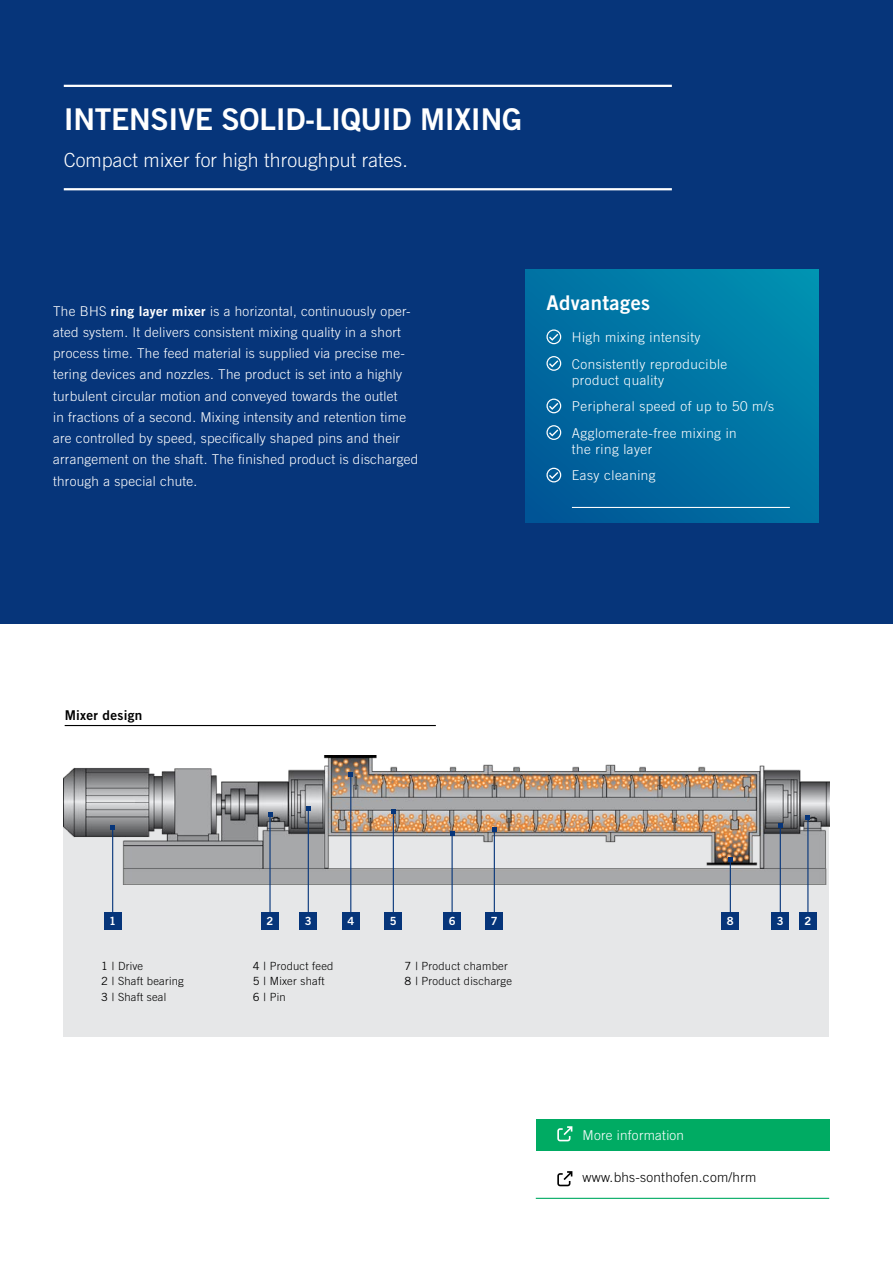
<style>
.page{position:relative;width:893px;height:1263px;background:#fff}
.page>*{position:absolute;margin:0;border:0;box-sizing:border-box;transform-origin:0 0}
.Head_20_22{font:30px "Trade Gothic LT Std Bd 2";letter-spacing:-.01em;color:#fff}
.Copy_9_11{font:20.25px "Trade Gothic LT Std Bd 2";letter-spacing:.02em;color:#fff}
.Subhead_13_17{font:300 19.5px "Trade Gothic LT Std";letter-spacing:.005em;color:#fff}
.Copy_9___11{font:300 13.5px/21.3px "Trade Gothic LT Std";letter-spacing:.02em;color:#fff}
.Copy_9_11-2{font:300 13.5px/15.9px "Trade Gothic LT Std";letter-spacing:.035em;color:#fff}
.Copy_9___11-2{font:300 13.5px "Trade Gothic LT Std";letter-spacing:.02em;color:#000}
.Headline_graphics_9{font:13.5px "Trade Gothic LT Std Bd 2";letter-spacing:.02em;color:#000}
.Vorteile_7_5___10_15{font:300 11.25px "Trade Gothic LT Std";letter-spacing:.02em;color:#000}
.Vorteile_7_5___10_15-2{font:11.25px "Trade Gothic LT Std Bd 2";color:#fff}
.s1{font-family:"Trade Gothic LT Std Bd 2";font-weight:400}
.s2{font-weight:400}
</style>
<div class="page">
<div style="left:0;top:0;width:893px;height:624px;background:#06357a"></div>
<div style="left:64px;top:811px;width:765px;height:226px;background:#e6e7e8"></div>
<hr style="left:64px;top:85px;width:608px;height:2px;background:#fff">
<hr style="left:64px;top:188px;width:608px;height:2px;background:#fff">
<svg style="left:525px;top:270px;width:294px;height:253px;background:#0072a3"></svg>
<svg style="left:546px;top:329px;width:15px;height:15px"></svg>
<svg style="left:546px;top:356px;width:15px;height:15px"></svg>
<svg style="left:546px;top:399px;width:15px;height:14px"></svg>
<svg style="left:546px;top:425px;width:15px;height:15px"></svg>
<svg style="left:546px;top:468px;width:15px;height:14px"></svg>
<hr style="left:572px;top:507px;width:218px;height:1px;background:#fff">
<img style="left:64px;top:755px;width:765px;height:129px">
<hr style="left:112px;top:828px;width:1px;height:85px;background:#06357a">
<svg style="left:110px;top:826px;width:5px;height:4px"></svg>
<div style="left:104px;top:913px;width:17px;height:17px;background:#06357a"></div>
<hr style="left:269px;top:814px;width:2px;height:99px;background:#06357a">
<svg style="left:268px;top:812px;width:4px;height:4px"></svg>
<div style="left:261px;top:913px;width:18px;height:17px;background:#06357a"></div>
<hr style="left:807px;top:817px;width:1px;height:96px;background:#06357a">
<svg style="left:806px;top:815px;width:4px;height:4px"></svg>
<div style="left:799px;top:913px;width:17px;height:17px;background:#06357a"></div>
<hr style="left:308px;top:809px;width:1px;height:104px;background:#06357a">
<svg style="left:306px;top:806px;width:5px;height:5px"></svg>
<div style="left:300px;top:913px;width:17px;height:17px;background:#06357a"></div>
<hr style="left:780px;top:825px;width:1px;height:88px;background:#06357a">
<svg style="left:778px;top:823px;width:4px;height:4px"></svg>
<div style="left:772px;top:913px;width:17px;height:17px;background:#06357a"></div>
<hr style="left:393px;top:812px;width:1px;height:101px;background:#06357a">
<svg style="left:391px;top:810px;width:5px;height:4px"></svg>
<div style="left:385px;top:913px;width:17px;height:17px;background:#06357a"></div>
<hr style="left:730px;top:860px;width:1px;height:53px;background:#06357a">
<svg style="left:728px;top:857px;width:5px;height:5px"></svg>
<div style="left:722px;top:913px;width:17px;height:17px;background:#06357a"></div>
<hr style="left:494px;top:830px;width:1px;height:83px;background:#06357a">
<svg style="left:492px;top:828px;width:5px;height:4px"></svg>
<div style="left:486px;top:913px;width:17px;height:17px;background:#06357a"></div>
<hr style="left:452px;top:833px;width:1px;height:80px;background:#06357a">
<svg style="left:450px;top:831px;width:4px;height:4px"></svg>
<div style="left:444px;top:913px;width:17px;height:17px;background:#06357a"></div>
<hr style="left:350px;top:775px;width:1px;height:138px;background:#06357a">
<svg style="left:349px;top:772px;width:4px;height:5px"></svg>
<div style="left:342px;top:913px;width:17px;height:17px;background:#06357a"></div>
<hr style="left:65px;top:725px;width:371px;height:1px;background:#000">
<div style="left:536px;top:1119px;width:293px;height:32px;background:#00ab63"></div>
<svg style="left:557px;top:1126px;width:15px;height:15px"></svg>
<svg style="left:557px;top:1171px;width:15px;height:15px"></svg>
<hr style="left:536px;top:1198px;width:293px;height:1px;background:#00ab63">
<p class="Head_20_22" style="left:64px;top:100px;width:460px">INTENSIVE SOLID-LIQUID MIXING</p>
<p class="Subhead_13_17" style="left:64px;top:148px;width:346px">Compact mixer for high throughput rates.</p>
<p class="Copy_9___11" style="left:53px;top:300px;width:367px">The BHS <span class="s1">ring layer mixer</span> is a horizontal, continuously oper&shy;ated system. It delivers consistent mixing quality in a short process time. The feed material is supplied via precise me&shy;tering devices and nozzles. The product is set into a highly turbulent circular motion and conveyed towards the outlet<br>in fractions of a second. Mixing intensity and retention time are controlled by speed, specifically shaped pins and their arrangement on the shaft. The finished product is discharged through a special chute.</p>
<p class="Copy_9_11" style="left:546px;top:290px;width:105px">Advantages</p>
<p class="Copy_9_11-2" style="left:572px;top:329px;width:130px">High mixing intensity</p>
<p class="Copy_9_11-2" style="left:572px;top:356px;width:157px">Consistently reproducible product quality</p>
<p class="Copy_9_11-2" style="left:572px;top:398px;width:204px">Peripheral speed of up to 50 m/s</p>
<p class="Copy_9_11-2" style="left:572px;top:425px;width:166px">Agglomerate-free mixing in the ring layer</p>
<p class="Copy_9_11-2" style="left:572px;top:467px;width:85px">Easy cleaning</p>
<p class="Headline_graphics_9" style="left:65px;top:706px;width:79px">Mixer design</p>
<p class="Vorteile_7_5___10_15-2" style="left:109px;top:914px;width:8px">1</p>
<p class="Vorteile_7_5___10_15-2" style="left:267px;top:914px;width:8px">2</p>
<p class="Vorteile_7_5___10_15-2" style="left:305px;top:914px;width:8px">3</p>
<p class="Vorteile_7_5___10_15-2" style="left:347px;top:914px;width:8px">4</p>
<p class="Vorteile_7_5___10_15-2" style="left:390px;top:914px;width:8px">5</p>
<p class="Vorteile_7_5___10_15-2" style="left:449px;top:914px;width:8px">6</p>
<p class="Vorteile_7_5___10_15-2" style="left:491px;top:914px;width:8px">7</p>
<p class="Vorteile_7_5___10_15-2" style="left:727px;top:914px;width:8px">8</p>
<p class="Vorteile_7_5___10_15-2" style="left:777px;top:914px;width:8px">3</p>
<p class="Vorteile_7_5___10_15-2" style="left:804px;top:914px;width:8px">2</p>
<p class="Vorteile_7_5___10_15" style="left:101px;top:959px;width:44px"><span class="s2">1 |</span> Drive</p>
<p class="Vorteile_7_5___10_15" style="left:101px;top:975px;width:84px"><span class="s2">2 |</span> Shaft bearing</p>
<p class="Vorteile_7_5___10_15" style="left:101px;top:991px;width:67px"><span class="s2">3 |</span> Shaft seal</p>
<p class="Vorteile_7_5___10_15" style="left:253px;top:959px;width:82px"><span class="s2">4 |</span> Product feed</p>
<p class="Vorteile_7_5___10_15" style="left:253px;top:975px;width:73px"><span class="s2">5 |</span> Mixer shaft</p>
<p class="Vorteile_7_5___10_15" style="left:253px;top:991px;width:34px"><span class="s2">6 |</span> Pin</p>
<p class="Vorteile_7_5___10_15" style="left:405px;top:959px;width:105px"><span class="s2">7 |</span> Product chamber</p>
<p class="Vorteile_7_5___10_15" style="left:405px;top:975px;width:109px"><span class="s2">8 |</span> Product discharge</p>
<p class="Copy_9___11" style="left:583px;top:1124px;width:103px">More information</p>
<p class="Copy_9___11-2" style="left:583px;top:1169px;width:175px">www.bhs-sonthofen.com/hrm</p>
</div>
